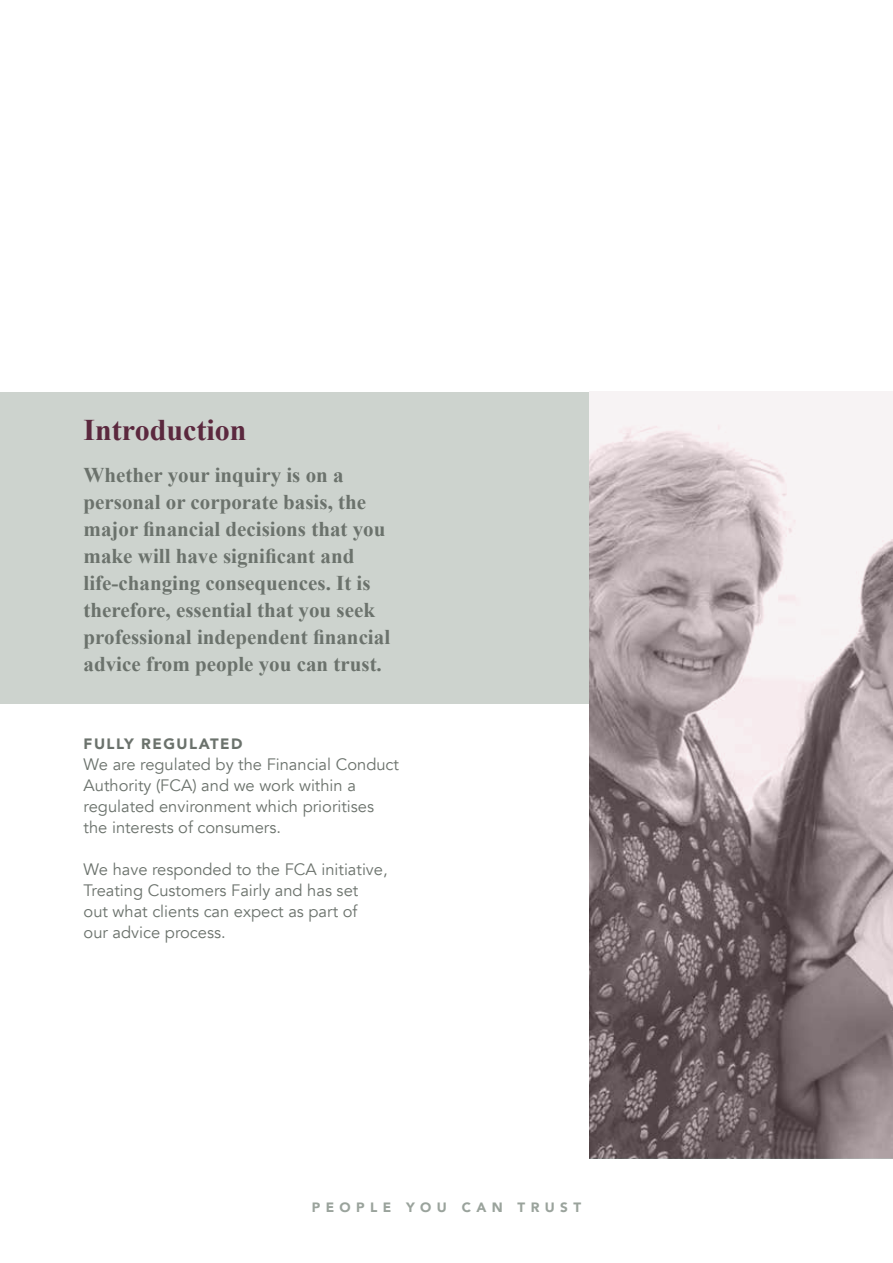
<style>
.page{position:relative;width:893px;height:1263px;background:#fff}
.page>*{position:absolute;margin:0;border:0;box-sizing:border-box;transform-origin:0 0}
.t1{font:700 30px "Times New Roman";color:#5b283e}
.t2{font:700 21px/27px "Times New Roman";color:#6b726c}
.t3{font:16.5px/21px "Avenir";color:#6b726c}
.t4{font:900 15px "Avenir";letter-spacing:.1em;color:#6b726c}
.t5{font:900 13.5px "Avenir";letter-spacing:.4em;color:#9aa39c}
</style>
<div class="page">
<div style="left:0;top:392px;width:590px;height:312px;background:#cdd3ce"></div>
<img style="left:590px;top:392px;width:303px;height:766px">
<h1 class="t1" style="left:84px;top:412px;width:164px">Introduction</h1>
<p class="t2" style="left:84px;top:461px;width:308px">Whether your inquiry is on a personal or corporate basis, the major financial decisions that you make will have significant and life-changing consequences. It is therefore, essential that you seek professional independent financial advice from people you can trust.</p>
<p class="t4" style="left:84px;top:731px;width:160px">FULLY REGULATED</p>
<p class="t3" style="left:84px;top:754px;width:317px">We are regulated by the Financial Conduct Authority (FCA) and we work within a regulated environment which prioritises the interests of consumers.</p>
<p class="t3" style="left:84px;top:859px;width:306px">We have responded to the FCA initiative, Treating Customers Fairly and has set<br>out what clients can expect as part of<br>our advice process.</p>
<p class="t5" style="left:312px;top:1196px;width:271px">PEOPLE YOU CAN TRUST</p>
</div>
